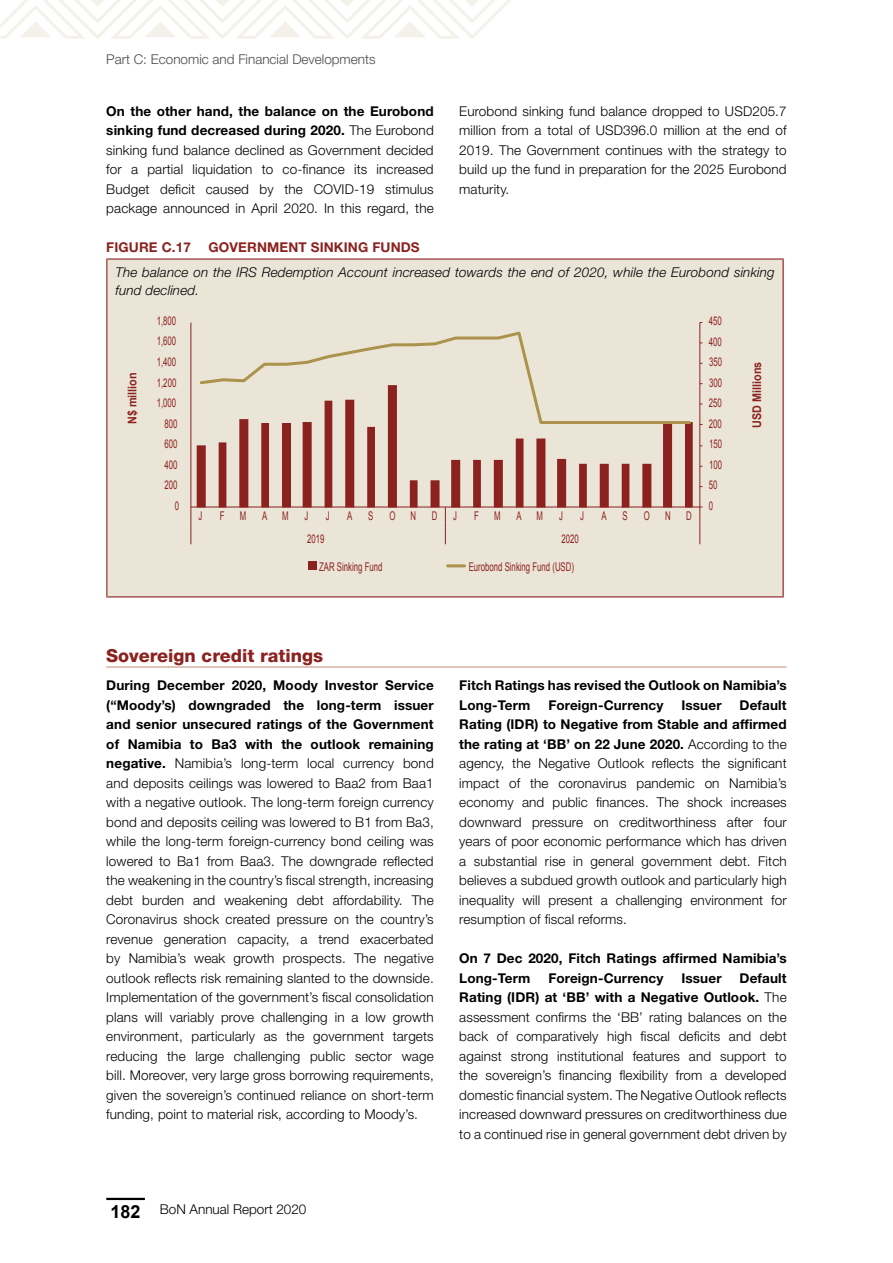
<style>
.page{position:relative;width:893px;height:1263px;background:#fff}
.page>*{position:absolute;margin:0;border:0;box-sizing:border-box;transform-origin:0 0}
.t1{font:800 18px "Helvetica Neue LT Std";color:#8b221f}
.t2{font:300 13.5px/19.5px "Helvetica Neue LT Std";letter-spacing:.01em;color:#000;text-align:justify}
.t3{font:700 13.5px/19.5px "Helvetica Neue LT Std";letter-spacing:.01em;color:#000}
.t4{font:italic 300 13.5px/18px "Helvetica Neue LT Std";letter-spacing:.01em;color:#000}
.t5{font:300 13.5px "Helvetica Neue LT Std";color:#4a4a49}
.t6{font:700 13.5px "Helvetica Neue LT Std";letter-spacing:.01em;color:#8b221f}
.t7{font:12px "Arial";color:#8b221f;scale:.65 1}
.t8{font:700 12px "Arial";color:#8b221f;scale:.9 1}
.s1{font-weight:700}
.s2{font-family:"Arial";font-weight:700;font-size:18px}
</style>
<div class="page">
<hr style="left:106px;top:1198px;width:39px;height:2px;background:#000">
<svg style="left:0;top:0;width:511px;height:39px"></svg>
<div style="left:107px;top:259px;width:676px;height:338px;background:#ebe5d8"></div>
<hr style="left:106px;top:258px;width:678px;height:2px;background:#8b221f">
<hr style="left:106px;top:260px;width:1px;height:336px;background:#8b221f">
<hr style="left:782px;top:260px;width:2px;height:336px;background:#8b221f">
<hr style="left:106px;top:596px;width:678px;height:1px;background:#8b221f">
<div style="left:308px;top:562px;width:8px;height:8px;background:#8b221f"></div>
<hr style="left:448px;top:564px;width:17px;height:3px;background:#ab934b">
<svg style="left:197px;top:422px;width:496px;height:85px"></svg>
<hr style="left:700px;top:322px;width:1px;height:185px;background:#8b221f">
<hr style="left:191px;top:322px;width:1px;height:185px;background:#8b221f">
<hr style="left:191px;top:507px;width:509px;height:1px;background:#8b221f">
<svg style="left:191px;top:507px;width:1px;height:37px"></svg>
<svg style="left:445px;top:507px;width:1px;height:37px"></svg>
<svg style="left:700px;top:507px;width:2px;height:37px"></svg>
<svg style="left:198px;top:331px;width:494px;height:94px"></svg>
<hr style="left:106px;top:667px;width:681px;height:1px;background:#c18775">
<p class="t5" style="left:106px;top:51px;width:271px">Part C: Economic and Financial Developments</p>
<p class="t2" style="left:106px;top:101px;width:329px"><span class="s1">On the other hand, the balance on the Eurobond sinking fund decreased during 2020.</span> The Eurobond sinking fund balance declined as Government decided for a partial liquidation to co-finance its increased Budget deficit caused by the COVID-19 stimulus package announced in April 2020. In this regard, the</p>
<p class="t2" style="left:459px;top:101px;width:329px">Eurobond sinking fund balance dropped to USD205.7 million from a total of USD396.0 million at the end of 2019. The Government continues with the strategy to build up the fund in preparation for the 2025 Eurobond maturity.</p>
<p class="t6" style="left:106px;top:239px;width:86px">FIGURE C.17</p>
<p class="t6" style="left:209px;top:239px;width:213px">GOVERNMENT SINKING FUNDS</p>
<p class="t4" style="left:115px;top:263px;width:661px">The balance on the IRS Redemption Account increased towards the end of 2020, while the Eurobond sinking fund declined.</p>
<p class="t7" style="left:157px;top:313px;width:32px">1,800</p>
<p class="t7" style="left:157px;top:333px;width:32px">1,600</p>
<p class="t7" style="left:709px;top:313px;width:22px">450</p>
<p class="t7" style="left:709px;top:333px;width:22px">400</p>
<p class="t7" style="left:157px;top:354px;width:32px">1,400</p>
<p class="t7" style="left:709px;top:354px;width:22px">350</p>
<p class="t8" style="left:124px;top:424px;width:59px;rotate:-90deg">N$ million</p>
<p class="t8" style="left:749px;top:428px;width:75px;rotate:-90deg">USD Millions</p>
<p class="t7" style="left:157px;top:374px;width:32px">1,200</p>
<p class="t7" style="left:709px;top:374px;width:22px">300</p>
<p class="t7" style="left:157px;top:395px;width:32px">1,000</p>
<p class="t7" style="left:709px;top:395px;width:22px">250</p>
<p class="t7" style="left:164px;top:416px;width:22px">800</p>
<p class="t7" style="left:709px;top:416px;width:22px">200</p>
<p class="t7" style="left:164px;top:436px;width:22px">600</p>
<p class="t7" style="left:709px;top:436px;width:22px">150</p>
<p class="t7" style="left:164px;top:457px;width:22px">400</p>
<p class="t7" style="left:709px;top:457px;width:22px">100</p>
<p class="t7" style="left:164px;top:477px;width:22px">200</p>
<p class="t7" style="left:709px;top:477px;width:15px">50</p>
<p class="t7" style="left:175px;top:498px;width:8px">0</p>
<p class="t7" style="left:199px;top:508px;width:8px">J</p>
<p class="t7" style="left:220px;top:508px;width:9px">F</p>
<p class="t7" style="left:240px;top:508px;width:11px">M</p>
<p class="t7" style="left:262px;top:508px;width:42px">A M</p>
<p class="t7" style="left:305px;top:508px;width:8px">J</p>
<p class="t7" style="left:326px;top:508px;width:8px">J</p>
<p class="t7" style="left:347px;top:508px;width:10px">A</p>
<p class="t7" style="left:368px;top:508px;width:10px">S</p>
<p class="t7" style="left:389px;top:508px;width:11px">O</p>
<p class="t7" style="left:411px;top:508px;width:10px">N</p>
<p class="t7" style="left:432px;top:508px;width:10px">D</p>
<p class="t7" style="left:453px;top:508px;width:8px">J</p>
<p class="t7" style="left:474px;top:508px;width:9px">F</p>
<p class="t7" style="left:494px;top:508px;width:11px">M</p>
<p class="t7" style="left:517px;top:508px;width:42px">A M</p>
<p class="t7" style="left:559px;top:508px;width:8px">J</p>
<p class="t7" style="left:580px;top:508px;width:8px">J</p>
<p class="t7" style="left:601px;top:508px;width:10px">A</p>
<p class="t7" style="left:623px;top:508px;width:10px">S</p>
<p class="t7" style="left:644px;top:508px;width:11px">O</p>
<p class="t7" style="left:665px;top:508px;width:10px">N</p>
<p class="t7" style="left:686px;top:508px;width:10px">D</p>
<p class="t7" style="left:307px;top:531px;width:28px">2019</p>
<p class="t7" style="left:561px;top:531px;width:28px">2020</p>
<p class="t7" style="left:709px;top:498px;width:8px">0</p>
<p class="t7" style="left:319px;top:559px;width:99px">ZAR Sinking Fund</p>
<p class="t7" style="left:469px;top:559px;width:164px">Eurobond Sinking Fund (USD)</p>
<h1 class="t1" style="left:106px;top:645px;width:218px">Sovereign credit ratings</h1>
<p class="t2" style="left:106px;top:675px;width:329px"><span class="s1">During December 2020, Moody Investor Service (“Moody’s) downgraded the long-term issuer and senior unsecured ratings of the Government of Namibia to Ba3 with the outlook remaining negative.</span> Namibia’s long-term local currency bond and deposits ceilings was lowered to Baa2 from Baa1 with a negative outlook. The long-term foreign currency bond and deposits ceiling was lowered to B1 from Ba3, while the long-term foreign-currency bond ceiling was lowered to Ba1 from Baa3. The downgrade reflected the weakening in the country’s fiscal strength, increasing debt burden and weakening debt affordability. The Coronavirus shock created pressure on the country’s revenue generation capacity, a trend exacerbated by Namibia’s weak growth prospects. The negative outlook reflects risk remaining slanted to the downside.<br>Implementation of the government’s fiscal consolidation plans will variably prove challenging in a low growth environment, particularly as the government targets reducing the large challenging public sector wage bill. Moreover, very large gross borrowing requirements, given the sovereign’s continued reliance on short-term funding, point to material risk, according to Moody’s.</p>
<p class="t3" style="left:459px;top:675px;width:329px">Fitch Ratings has revised the Outlook on Namibia’s<br>Long-Term</p>
<p class="t3" style="left:548px;top:695px;width:117px">Foreign-Currency</p>
<p class="t3" style="left:681px;top:695px;width:42px">Issuer</p>
<p class="t2" style="left:459px;top:695px;width:329px;text-indent:280px"><span class="s1">Default Rating (IDR) to Negative from Stable and affirmed the rating at ‘BB’ on 22 June 2020.</span> According to the agency, the Negative Outlook reflects the significant impact of the coronavirus pandemic on Namibia’s economy and public finances. The shock increases downward pressure on creditworthiness after four years of poor economic performance which has driven a substantial rise in general government debt. Fitch believes a subdued growth outlook and particularly high inequality will present a challenging environment for resumption of fiscal reforms.</p>
<p class="t3" style="left:459px;top:948px;width:329px">On 7 Dec 2020, Fitch Ratings affirmed Namibia’s<br>Long-Term</p>
<p class="t3" style="left:548px;top:968px;width:117px">Foreign-Currency</p>
<p class="t3" style="left:681px;top:968px;width:42px">Issuer</p>
<p class="t2" style="left:459px;top:968px;width:329px;text-indent:280px"><span class="s1">Default Rating (IDR) at ‘BB’ with a Negative Outlook.</span> The assessment confirms the ‘BB’ rating balances on the back of comparatively high fiscal deficits and debt against strong institutional features and support to the sovereign’s financing flexibility from a developed domestic financial system. The Negative Outlook reflects increased downward pressures on creditworthiness due to a continued rise in general government debt driven by</p>
<p class="t2" style="left:111px;top:1199px;width:197px"><span class="s2">182</span> BoN Annual Report 2020</p>
</div>
